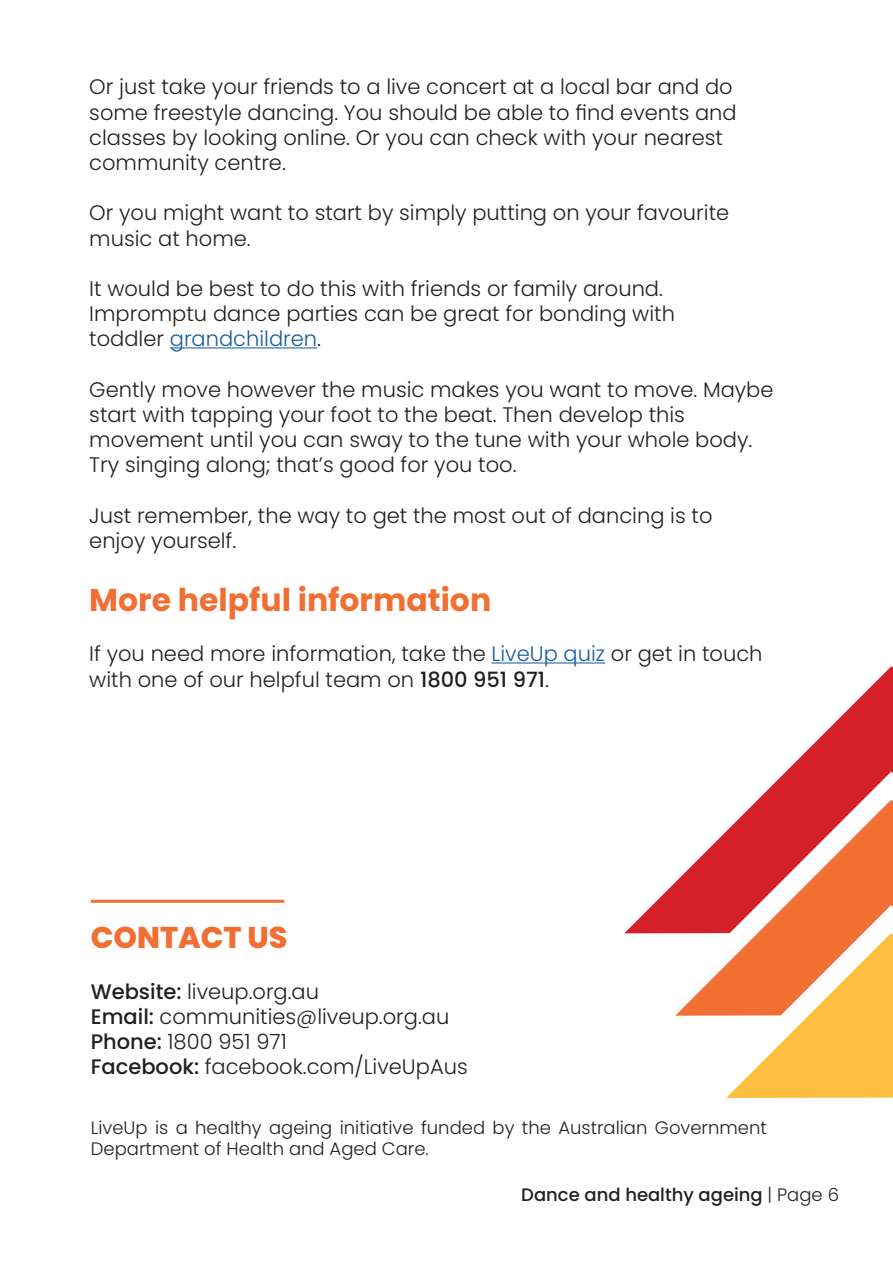
<style>
.page{position:relative;width:893px;height:1263px;background:#fff}
.page>*{position:absolute;margin:0;border:0;box-sizing:border-box;transform-origin:0 0}
.t1{font:700 31.5px "Poppins";color:#f26f33}
.t2{font:800 30px "Poppins";color:#f26f33}
.t3{font:300 21px/25.2px "Poppins";color:#231f20}
.t4{font:300 18px/21.6px "Poppins";color:#231f20}
.t5{font:500 18px "Poppins";color:#231f20}
.s1{color:#175d9e}
.s2{font-weight:500}
.s3{font-weight:300}
</style>
<div class="page">
<hr style="left:170px;top:347px;width:147px;height:1px;background:#175d9e">
<hr style="left:492px;top:662px;width:113px;height:1px;background:#175d9e">
<svg style="left:624px;top:666px;width:269px;height:267px"></svg>
<svg style="left:675px;top:800px;width:218px;height:216px"></svg>
<svg style="left:726px;top:933px;width:167px;height:165px"></svg>
<hr style="left:91px;top:900px;width:193px;height:3px;background:#f26f33">
<p class="t3" style="left:89px;top:74px;width:649px">Or just take your friends to a live concert at a local bar and do some freestyle dancing. You should be able to find events and classes by looking online. Or you can check with your nearest community centre.</p>
<p class="t3" style="left:89px;top:200px;width:641px">Or you might want to start by simply putting on your favourite music at home.</p>
<p class="t3" style="left:89px;top:276px;width:587px">It would be best to do this with friends or family around.<br>Impromptu dance parties can be great for bonding with toddler <span class="s1">grandchildren</span>.</p>
<p class="t3" style="left:89px;top:377px;width:686px">Gently move however the music makes you want to move. Maybe start with tapping your foot to the beat. Then develop this movement until you can sway to the tune with your whole body.<br>Try singing along; that’s good for you too.</p>
<p class="t3" style="left:89px;top:503px;width:625px">Just remember, the way to get the most out of dancing is to enjoy yourself.</p>
<h1 class="t1" style="left:89px;top:582px;width:403px">More helpful information</h1>
<p class="t3" style="left:89px;top:641px;width:675px">If you need more information, take the <span class="s1">LiveUp quiz</span> or get in touch with one of our helpful team on <span class="s2">1800 951 971</span>.</p>
<h2 class="t2" style="left:91px;top:920px;width:198px">CONTACT US</h2>
<p class="t3" style="left:91px;top:979px;width:378px"><span class="s2">Website:</span> liveup.org.au<br><span class="s2">Email:</span> communities@liveup.org.au<br><span class="s2">Phone:</span> 1800 951 971<br><span class="s2">Facebook:</span> facebook.com/LiveUpAus</p>
<p class="t4" style="left:91px;top:1116px;width:678px">LiveUp is a healthy ageing initiative funded by the Australian Government<br>Department of Health and Aged Care.</p>
<p class="t5" style="left:521px;top:1185px;width:319px">Dance and healthy ageing <span class="s3">| Page 6</span></p>
</div>
